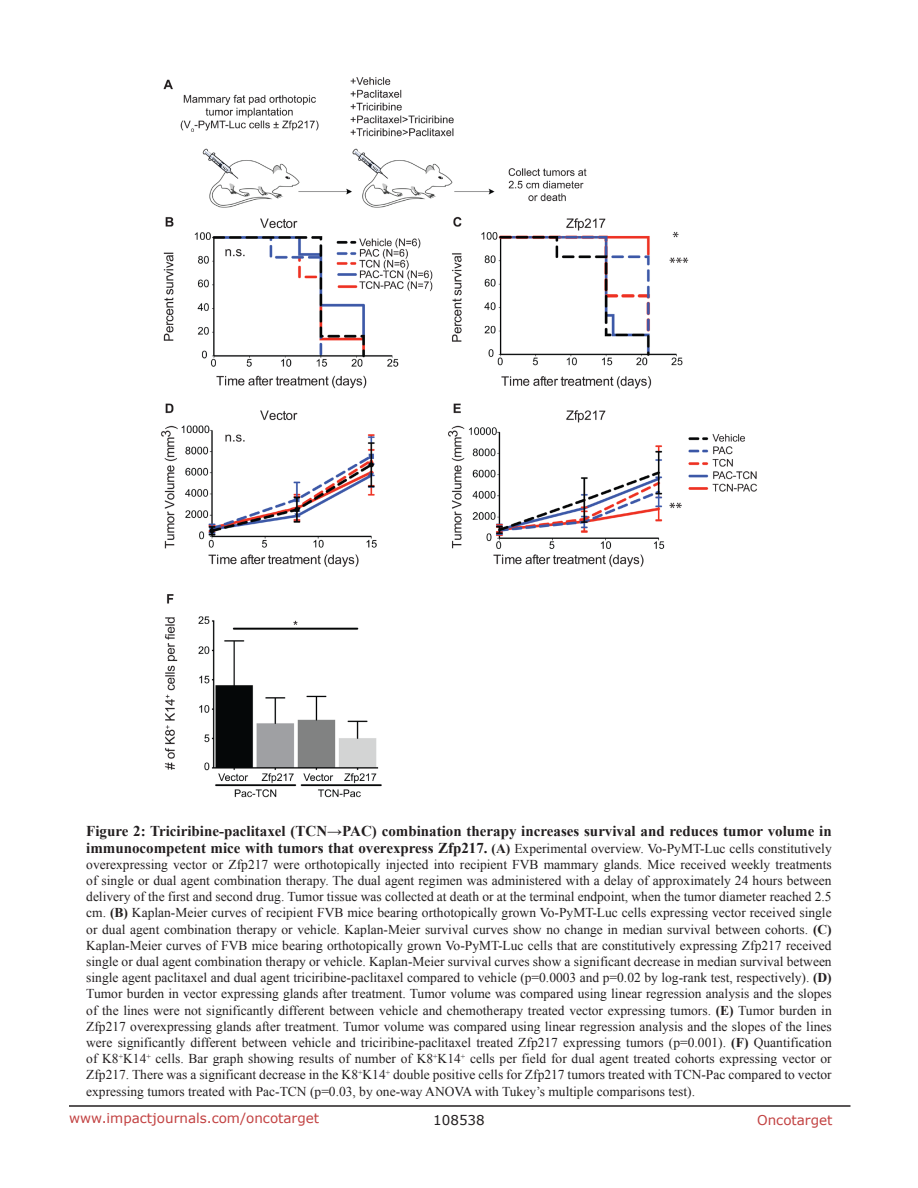
<style>
.page{position:relative;width:918px;height:1188px;background:#fff}
.page>*{position:absolute;margin:0;border:0;box-sizing:border-box;transform-origin:0 0}
.figuretext{font:700 15px/16.2px "Times New Roman";color:#231f20}
.figuretext-2{font:13.5px/16.2px "Times New Roman";color:#231f20;text-align:justify}
.t1{font:13.5px "Verdana";color:#c24141}
.t2{font:13.5px "Verdana";color:#231f20}
.s1{font-size:13.5px}
.s2{font-weight:400;font-size:13.5px}
.s3{font-weight:700}
</style>
<div class="page">
<hr style="left:69px;top:1105px;width:781px;height:2px;background:#231f20">
<img style="left:161px;top:77px;width:596px;height:721px">
<p class="figuretext" style="left:86px;top:823px;width:747px">Figure 2: Triciribine-paclitaxel (TCN→PAC) combination therapy increases survival and reduces tumor volume in immunocompetent mice with tumors that overexpress Zfp217. <span class="s1">(A)</span> <span class="s2">Experimental overview. Vo-PyMT-Luc cells constitutively</span></p>
<p class="figuretext-2" style="left:86px;top:856px;width:747px">overexpressing vector or Zfp217 were orthotopically injected into recipient FVB mammary glands. Mice received weekly treatments of single or dual agent combination therapy. The dual agent regimen was administered with a delay of approximately 24 hours between delivery of the first and second drug. Tumor tissue was collected at death or at the terminal endpoint, when the tumor diameter reached 2.5 cm. <span class="s3">(B)</span> Kaplan-Meier curves of recipient FVB mice bearing orthotopically grown Vo-PyMT-Luc cells expressing vector received single or dual agent combination therapy or vehicle. Kaplan-Meier survival curves show no change in median survival between cohorts. <span class="s3">(C)<br></span>Kaplan-Meier curves of FVB mice bearing orthotopically grown Vo-PyMT-Luc cells that are constitutively expressing Zfp217 received single or dual agent combination therapy or vehicle. Kaplan-Meier survival curves show a significant decrease in median survival between single agent paclitaxel and dual agent triciribine-paclitaxel compared to vehicle (p=0.0003 and p=0.02 by log-rank test, respectively). <span class="s3">(D)<br></span>Tumor burden in vector expressing glands after treatment. Tumor volume was compared using linear regression analysis and the slopes of the lines were not significantly different between vehicle and chemotherapy treated vector expressing tumors. <span class="s3">(E)</span> Tumor burden in Zfp217 overexpressing glands after treatment. Tumor volume was compared using linear regression analysis and the slopes of the lines were significantly different between vehicle and triciribine-paclitaxel treated Zfp217 expressing tumors (p=0.001). <span class="s3">(F)</span> Quantification of K8<sup>+</sup>K14<sup>+</sup> cells. Bar graph showing results of number of K8<sup>+</sup>K14<sup>+</sup> cells per field for dual agent treated cohorts expressing vector or Zfp217. There was a significant decrease in the K8<sup>+</sup>K14<sup>+</sup> double positive cells for Zfp217 tumors treated with TCN-Pac compared to vector expressing tumors treated with Pac-TCN (p=0.03, by one-way ANOVA with Tukey’s multiple comparisons test).</p>
<p class="t1" style="left:69px;top:1109px;width:252px">www.impactjournals.com/oncotarget</p>
<p class="t2" style="left:433px;top:1111px;width:53px">108538</p>
<p class="t1" style="left:757px;top:1111px;width:77px">Oncotarget</p>
</div>
